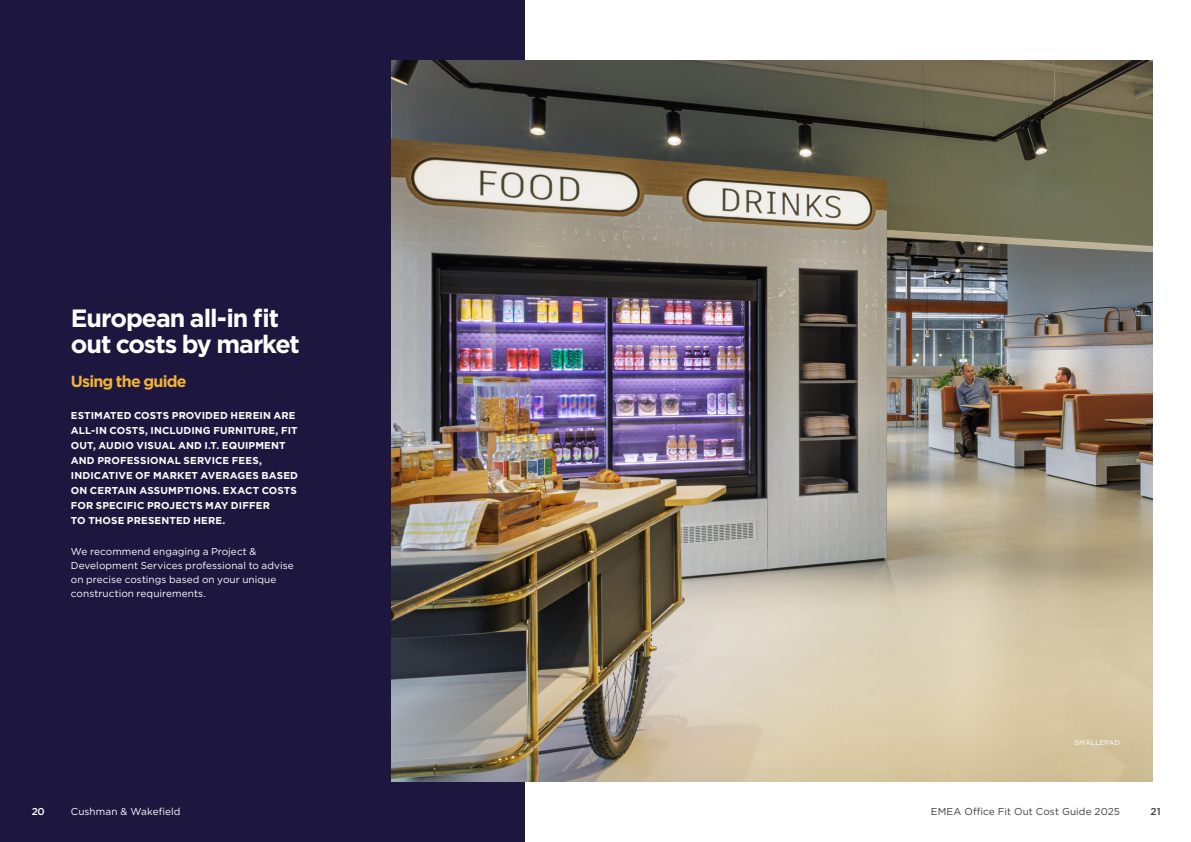
<style>
.page{position:relative;width:1191px;height:842px;background:#fff}
.page>*{position:absolute;margin:0;border:0;box-sizing:border-box;transform-origin:0 0}
.H1{font:700 25px/26px "Gotham";letter-spacing:-.045em;color:#fff}
.H2{font:700 16px "Gotham";letter-spacing:-.05em;color:#f1b434}
.body_text{font:700 10px/15px "Gotham";letter-spacing:.015em;color:#fff}
.body_text-2{font:10px/14px "Gotham";letter-spacing:.01em;color:#fff}
.t1{font:10px "Gotham";letter-spacing:.005em;color:#3e3e3f}
.t2{font:500 10px "Gotham";color:#3e3e3f}
.t3{font:500 10px "Gotham";color:#fff}
.table_text_reverse{font:7px "Gotham";letter-spacing:.015em;color:#fff}
</style>
<div class="page">
<div style="left:0;top:0;width:524px;height:842px;background:#1d1740"></div>
<img style="left:391px;top:61px;width:761px;height:720px">
<p class="H1" style="left:71px;top:305px;width:230px">European all-in fit out costs by market</p>
<p class="H2" style="left:71px;top:371px;width:117px">Using the guide</p>
<p class="body_text" style="left:71px;top:408px;width:229px">ESTIMATED COSTS PROVIDED HEREIN ARE ALL-IN COSTS, INCLUDING FURNITURE, FIT OUT, AUDIO VISUAL AND I.T. EQUIPMENT AND PROFESSIONAL SERVICE FEES, INDICATIVE OF MARKET AVERAGES BASED ON CERTAIN ASSUMPTIONS. EXACT COSTS FOR SPECIFIC PROJECTS MAY DIFFER<br>TO THOSE PRESENTED HERE.</p>
<p class="body_text-2" style="left:71px;top:544px;width:224px">We recommend engaging a Project &amp; Development Services professional to advise on precise costings based on your unique construction requirements.</p>
<p class="t3" style="left:32px;top:805px;width:14px">20</p>
<p class="body_text-2" style="left:71px;top:804px;width:111px">Cushman &amp; Wakefield</p>
<p class="table_text_reverse" style="left:1074px;top:738px;width:47px">SMALLEPAD</p>
<p class="t1" style="left:931px;top:805px;width:191px">EMEA Office Fit Out Cost Guide 2025</p>
<p class="t2" style="left:1150px;top:805px;width:12px">21</p>
</div>
